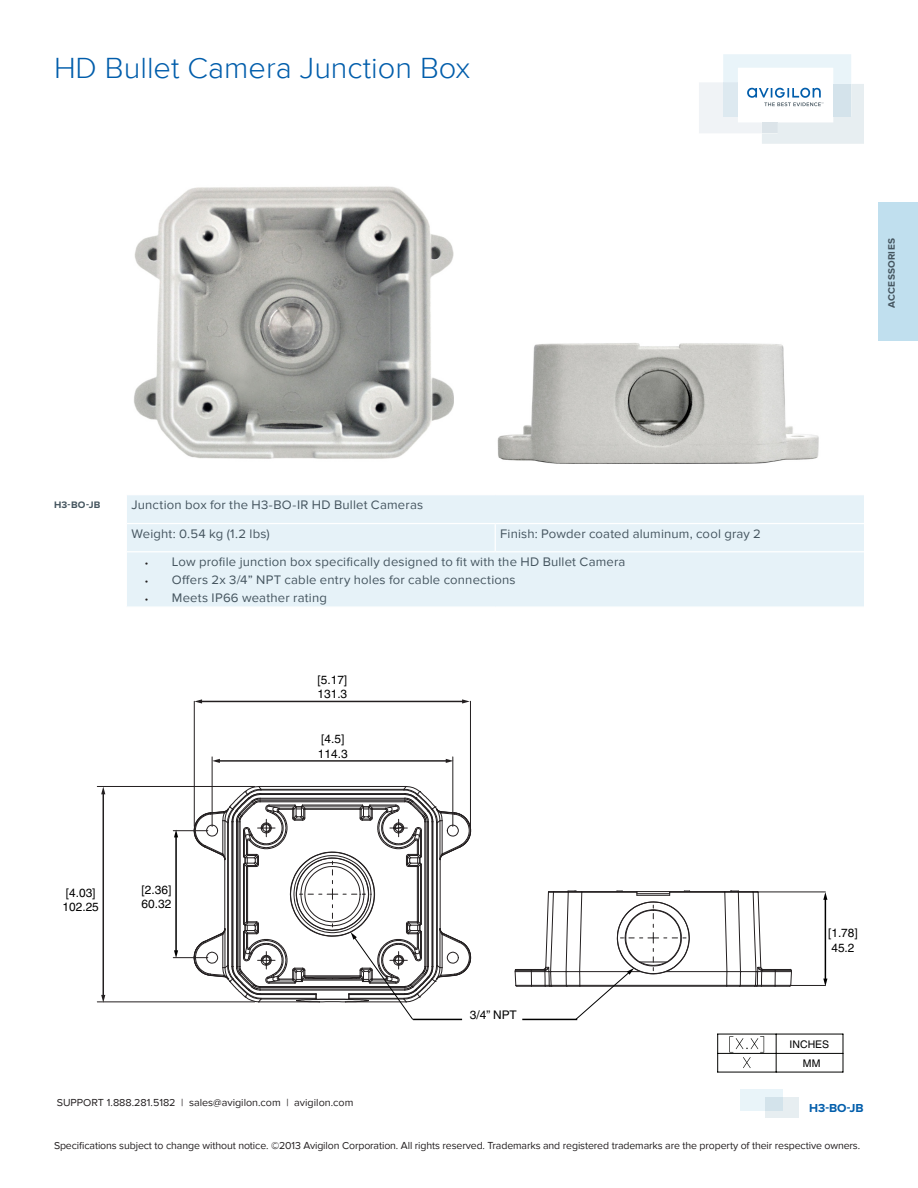
<style>
.page{position:relative;width:918px;height:1188px;background:#fff}
.page>*{position:absolute;margin:0;border:0;box-sizing:border-box;transform-origin:0 0}
.Main_Title{font:300 30px "Proxima Nova";color:#015dab}
.Spec_body{font:12.75px "Proxima Nova";letter-spacing:.015em;color:#45555f}
.t1{font:700 12px "Proxima Nova";color:#015dab}
.t2{font:11.85px/14.2px "Helvetica";color:#000}
.Contact{font:10.5px "Proxima Nova";letter-spacing:-.01em;color:#231f20}
.Callouts{font:10.5px "Helvetica";color:#000}
.Spec_Heading{font:700 9.75px "Proxima Nova";letter-spacing:.025em;color:#45555f}
.s1{font-size:9.75px;color:#231f20}
</style>
<div class="page">
<div style="left:127px;top:495px;width:737px;height:111px;background:#e6f2f8"></div>
<hr style="left:127px;top:523px;width:368px;height:1px;background:#fff">
<hr style="left:495px;top:523px;width:369px;height:1px;background:#fff">
<hr style="left:127px;top:551px;width:368px;height:1px;background:#fff">
<hr style="left:495px;top:551px;width:369px;height:1px;background:#fff">
<svg style="left:495px;top:524px;width:1px;height:27px"></svg>
<hr style="left:666px;top:971px;width:61px;height:1px;background:#231f20">
<hr style="left:580px;top:985px;width:147px;height:1px;background:#231f20">
<hr style="left:670px;top:892px;width:55px;height:1px;background:#231f20">
<hr style="left:580px;top:986px;width:147px;height:1px;background:#231f20">
<hr style="left:670px;top:891px;width:55px;height:1px;background:#231f20">
<svg style="left:724px;top:890px;width:69px;height:97px"></svg>
<hr style="left:470px;top:701px;width:1px;height:125px;background:#231f20">
<hr style="left:103px;top:793px;width:1px;height:203px;background:#231f20">
<svg style="left:101px;top:787px;width:4px;height:7px"></svg>
<svg style="left:101px;top:995px;width:4px;height:7px"></svg>
<hr style="left:218px;top:760px;width:229px;height:2px;background:#231f20">
<svg style="left:213px;top:759px;width:7px;height:4px"></svg>
<svg style="left:446px;top:759px;width:6px;height:4px"></svg>
<hr style="left:201px;top:701px;width:263px;height:1px;background:#231f20">
<svg style="left:194px;top:699px;width:8px;height:5px"></svg>
<svg style="left:462px;top:699px;width:8px;height:5px"></svg>
<hr style="left:175px;top:836px;width:2px;height:116px;background:#000">
<svg style="left:174px;top:831px;width:4px;height:6px"></svg>
<svg style="left:174px;top:950px;width:4px;height:7px"></svg>
<svg style="left:193px;top:785px;width:279px;height:235px"></svg>
<svg style="left:514px;top:890px;width:176px;height:130px"></svg>
<hr style="left:194px;top:701px;width:1px;height:125px;background:#231f20">
<hr style="left:212px;top:757px;width:1px;height:69px;background:#231f20">
<hr style="left:452px;top:757px;width:1px;height:69px;background:#231f20">
<hr style="left:173px;top:957px;width:35px;height:1px;background:#231f20">
<hr style="left:173px;top:830px;width:35px;height:1px;background:#231f20">
<hr style="left:791px;top:985px;width:34px;height:1px;background:#231f20">
<hr style="left:758px;top:892px;width:67px;height:1px;background:#231f20">
<hr style="left:97px;top:786px;width:158px;height:1px;background:#231f20">
<hr style="left:97px;top:1002px;width:158px;height:1px;background:#231f20">
<hr style="left:413px;top:1019px;width:49px;height:1px;background:#000">
<hr style="left:523px;top:1019px;width:54px;height:1px;background:#000">
<hr style="left:825px;top:898px;width:1px;height:82px;background:#000">
<svg style="left:823px;top:892px;width:4px;height:8px"></svg>
<svg style="left:823px;top:979px;width:4px;height:7px"></svg>
<svg style="left:729px;top:1036px;width:35px;height:32px"></svg>
<hr style="left:717px;top:1034px;width:1px;height:38px;background:#040503">
<hr style="left:718px;top:1072px;width:125px;height:1px;background:#040503">
<hr style="left:843px;top:1034px;width:1px;height:38px;background:#040503">
<hr style="left:718px;top:1034px;width:125px;height:1px;background:#040503">
<hr style="left:776px;top:1034px;width:1px;height:38px;background:#040503">
<hr style="left:718px;top:1053px;width:125px;height:1px;background:#040503">
<div style="left:765px;top:1097px;width:34px;height:21px;background:#e7eef1"></div>
<svg style="left:740px;top:1090px;width:42px;height:21px"></svg>
<div style="left:878px;top:202px;width:40px;height:139px;background:#c0dfee"></div>
<svg style="left:699px;top:54px;width:165px;height:90px"></svg>
<img style="left:134px;top:186px;width:320px;height:273px">
<img style="left:497px;top:343px;width:322px;height:120px">
<p class="Main_Title" style="left:54px;top:50px;width:418px">HD Bullet Camera Junction Box</p>
<p class="Spec_Heading" style="left:886px;top:308px;width:71px;rotate:-90deg">ACCESSORIES</p>
<p class="Spec_Heading" style="left:54px;top:499px;width:48px">H3-BO-JB</p>
<p class="Spec_body" style="left:131px;top:498px;width:293px">Junction box for the H3-BO-IR HD Bullet Cameras</p>
<p class="Spec_body" style="left:131px;top:527px;width:140px">Weight: 0.54 kg (1.2 lbs)</p>
<p class="Spec_body" style="left:500px;top:527px;width:262px">Finish: Powder coated aluminum, cool gray 2</p>
<p class="Spec_body" style="left:145px;top:555px;width:482px"><span class="s1">•</span> Low profile junction box specifically designed to fit with the HD Bullet Camera</p>
<p class="Spec_body" style="left:145px;top:573px;width:372px"><span class="s1">•</span> Offers 2x 3/4” NPT cable entry holes for cable connections</p>
<p class="Spec_body" style="left:145px;top:591px;width:184px"><span class="s1">•</span> Meets IP66 weather rating</p>
<p class="t2" style="left:318px;top:673px;width:31px">[5.17]<br>131.3</p>
<p class="t2" style="left:318px;top:732px;width:31px">[4.5]<br>114.3</p>
<p class="t2" style="left:63px;top:885px;width:38px">[4.03]<br>102.25</p>
<p class="t2" style="left:142px;top:882px;width:31px">[2.36]<br>60.32</p>
<p class="t2" style="left:470px;top:1008px;width:49px">3/4” NPT</p>
<p class="t2" style="left:828px;top:926px;width:31px">[1.78]<br>45.2</p>
<p class="Callouts" style="left:790px;top:1038px;width:41px">INCHES</p>
<p class="Callouts" style="left:803px;top:1057px;width:19px">MM</p>
<p class="Contact" style="left:57px;top:1096px;width:298px">SUPPORT 1.888.281.5182 | sales@avigilon.com | avigilon.com</p>
<p class="t1" style="left:809px;top:1101px;width:56px">H3-BO-JB</p>
<p class="Contact" style="left:54px;top:1139px;width:808px">Specifications subject to change without notice. ©2013 Avigilon Corporation. All rights reserved. Trademarks and registered trademarks are the property of their respective owners.</p>
</div>
